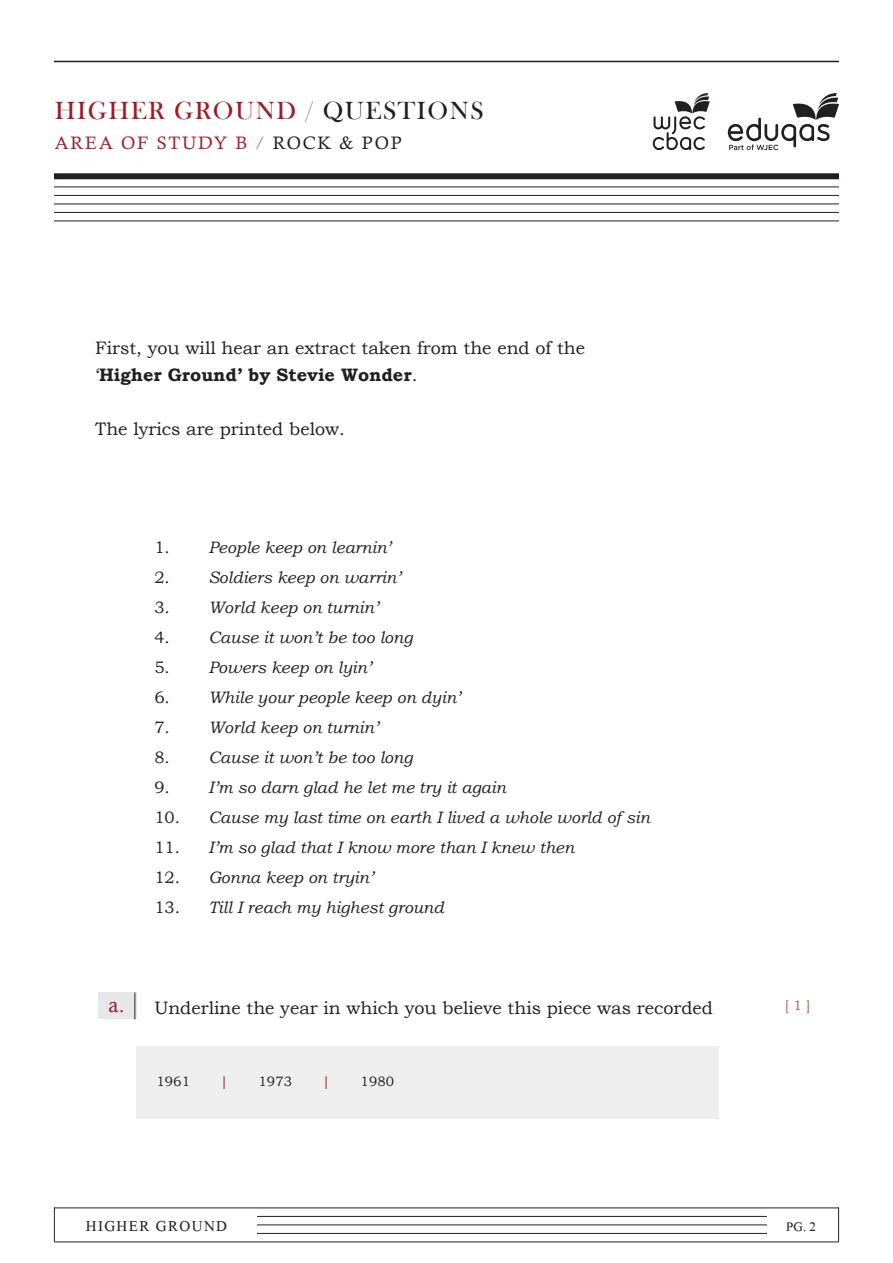
<style>
.page{position:relative;width:893px;height:1263px;background:#fff}
.page>*{position:absolute;margin:0;border:0;box-sizing:border-box;transform-origin:0 0}
.t1{font:25.5px "Bask Old Face";letter-spacing:.06em;color:#9f1b26}
.t2{font:22.5px "Microsoft Himalaya";letter-spacing:.06em;color:#231f20}
.t3{font:19.5px "Microsoft Himalaya";color:#231f20}
.t4{font:18px/27px "Bookman Old Style";color:#231f20}
.t5{font:18px "Calisto";letter-spacing:.1em;color:#9f1b26}
.t6{font:italic 16.5px "Bookman Old Style";color:#231f20}
.t7{font:13.5px "Bookman Old Style";color:#231f20}
.t8{font:13.5px "Bookman Old Style";color:#b15447}
.t9{font:13.5px "Bookman Old Style";color:#9f1b26}
.s1{color:#939598}
.s2{color:#231f20}
.s3{font-weight:700}
.s4{font-style:normal}
.s5{font-family:"Calisto";font-size:21px;color:#9f1b26}
</style>
<div class="page">
<div style="left:54px;top:173px;width:785px;height:6px;background:#231f20"></div>
<hr style="left:54px;top:187px;width:785px;height:1px;background:#231f20">
<hr style="left:54px;top:195px;width:785px;height:1px;background:#231f20">
<hr style="left:54px;top:204px;width:785px;height:1px;background:#231f20">
<hr style="left:54px;top:212px;width:785px;height:1px;background:#231f20">
<hr style="left:54px;top:221px;width:785px;height:1px;background:#231f20">
<hr style="left:54px;top:61px;width:785px;height:1px;background:#231f20">
<hr style="left:54px;top:1207px;width:785px;height:1px;background:#231f20">
<hr style="left:68px;top:1216px;width:757px;height:1px;background:#231f20">
<hr style="left:68px;top:1224px;width:757px;height:1px;background:#231f20">
<hr style="left:68px;top:1233px;width:757px;height:1px;background:#231f20">
<hr style="left:54px;top:1241px;width:785px;height:1px;background:#231f20">
<div style="left:56px;top:1211px;width:201px;height:28px;background:#fff"></div>
<hr style="left:54px;top:1207px;width:1px;height:34px;background:#231f20">
<hr style="left:838px;top:1207px;width:1px;height:34px;background:#231f20">
<div style="left:768px;top:1209px;width:69px;height:30px;background:#fff"></div>
<div style="left:136px;top:1046px;width:583px;height:72px;background:#eeeeef"></div>
<div style="left:98px;top:992px;width:38px;height:27px;background:#e6e7e9"></div>
<svg style="left:135px;top:992px;width:1px;height:27px"></svg>
<svg style="left:653px;top:93px;width:57px;height:57px"></svg>
<svg style="left:728px;top:93px;width:111px;height:57px"></svg>
<h1 class="t1" style="left:55px;top:96px;width:430px">HIGHER GROUND <span class="s1">/</span> <span class="s2">QUESTIONS</span></h1>
<p class="t5" style="left:55px;top:133px;width:348px">AREA OF STUDY B <span class="s1">/</span> <span class="s2">ROCK &amp; POP</span></p>
<p class="t4" style="left:95px;top:334px;width:491px">First, you will hear an extract taken from the end of the ‘<span class="s3">Higher Ground’ by Stevie Wonder</span>.</p>
<p class="t4" style="left:95px;top:415px;width:251px">The lyrics are printed below.</p>
<p class="t6" style="left:154px;top:536px;width:238px"><span class="s4">1.</span> People keep on learnin’</p>
<p class="t6" style="left:154px;top:566px;width:248px"><span class="s4">2.</span> Soldiers keep on warrin’</p>
<p class="t6" style="left:154px;top:596px;width:226px"><span class="s4">3.</span> World keep on turnin’</p>
<p class="t6" style="left:154px;top:626px;width:260px"><span class="s4">4.</span> Cause it won’t be too long</p>
<p class="t6" style="left:154px;top:656px;width:219px"><span class="s4">5.</span> Powers keep on lyin’</p>
<p class="t6" style="left:154px;top:686px;width:308px"><span class="s4">6.</span> While your people keep on dyin’</p>
<p class="t6" style="left:154px;top:716px;width:226px"><span class="s4">7.</span> World keep on turnin’</p>
<p class="t6" style="left:154px;top:746px;width:260px"><span class="s4">8.</span> Cause it won’t be too long</p>
<p class="t6" style="left:154px;top:776px;width:353px"><span class="s4">9.</span> I’m so darn glad he let me try it again</p>
<p class="t6" style="left:154px;top:806px;width:497px"><span class="s4">10.</span> Cause my last time on earth I lived a whole world of sin</p>
<p class="t6" style="left:154px;top:836px;width:421px"><span class="s4">11.</span> I’m so glad that I know more than I knew then</p>
<p class="t6" style="left:154px;top:866px;width:221px"><span class="s4">12.</span> Gonna keep on tryin’</p>
<p class="t6" style="left:154px;top:896px;width:291px"><span class="s4">13.</span> Till I reach my highest ground</p>
<p class="t4" style="left:108px;top:994px;width:606px"><span class="s5">a.</span> Underline the year in which you believe this piece was recorded</p>
<p class="t8" style="left:785px;top:996px;width:27px">[ 1 ]</p>
<p class="t7" style="left:157px;top:1072px;width:35px">1961</p>
<p class="t9" style="left:220px;top:1072px;width:10px">|</p>
<p class="t7" style="left:259px;top:1072px;width:35px">1973</p>
<p class="t9" style="left:322px;top:1072px;width:10px">|</p>
<p class="t7" style="left:361px;top:1072px;width:35px">1980</p>
<h2 class="t2" style="left:86px;top:1210px;width:143px">HIGHER GROUND</h2>
<p class="t3" style="left:786px;top:1213px;width:31px">PG. 2</p>
</div>
